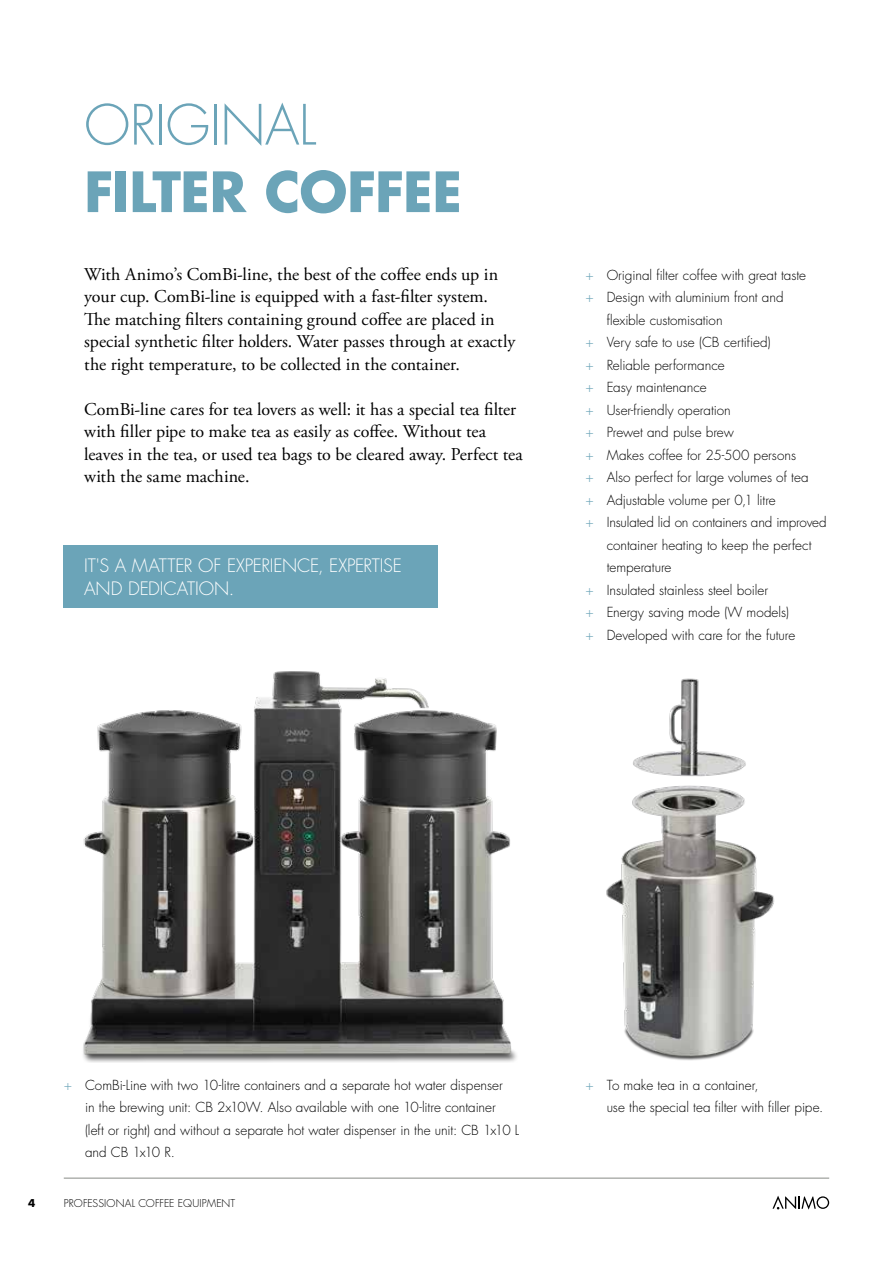
<style>
.page{position:relative;width:893px;height:1263px;background:#fff}
.page>*{position:absolute;margin:0;border:0;box-sizing:border-box;transform-origin:0 0}
.t1{font:700 54px "Futura Std";letter-spacing:-.015em;color:#6ba4b8}
.t2{font:300 54px "Futura Std";letter-spacing:-.015em;color:#6ba4b8}
.t3{font:18px/22.5px "Adobe Garamond Pro";color:#000}
.t4{font:300 18px/22.5px "Futura Std";letter-spacing:-.01em;color:#fff}
.t5{font:300 13.5px/22.5px "Futura Std";letter-spacing:-.005em;color:#000}
.t6{font:300 10.5px "Futura Std";letter-spacing:.01em;color:#000}
.t7{font:700 10.5px "Futura Std";color:#000}
.s1{color:#6ba4b8}
</style>
<div class="page">
<svg style="left:772px;top:1195px;width:57px;height:14px"></svg>
<hr style="left:64px;top:1178px;width:765px;height:1px;background:#888c86">
<div style="left:64px;top:545px;width:374px;height:62px;background:#6ba4b8"></div>
<img style="left:83px;top:671px;width:434px;height:392px">
<img style="left:606px;top:678px;width:168px;height:383px">
<h1 class="t2" style="left:84px;top:92px;width:234px">ORIGINAL</h1>
<h1 class="t1" style="left:84px;top:156px;width:379px">FILTER COFFEE</h1>
<p class="t3" style="left:84px;top:263px;width:433px">With Animo’s ComBi-line, the best of the coffee ends up in your cup. ComBi-line is equipped with a fast-filter system.<br>The matching filters containing ground coffee are placed in special synthetic filter holders. Water passes through at exactly the right temperature, to be collected in the container.</p>
<h2 class="t3" style="left:84px;top:398px;width:440px">ComBi-line cares for tea lovers as well: it has a special tea filter with filler pipe to make tea as easily as coffee. Without tea leaves in the tea, or used tea bags to be cleared away. Perfect tea with the same machine.</h2>
<h2 class="t4" style="left:84px;top:555px;width:319px">IT'S A MATTER OF EXPERIENCE, EXPERTISE<br>AND DEDICATION.</h2>
<p class="t5" style="left:585px;top:264px;width:222px"><span class="s1">+</span> Original filter coffee with great taste</p>
<p class="t5" style="left:585px;top:286px;width:200px"><span class="s1">+</span> Design with aluminium front and</p>
<p class="t5" style="left:607px;top:309px;width:118px">flexible customisation</p>
<p class="t5" style="left:585px;top:331px;width:187px"><span class="s1">+</span> Very safe to use (CB certified)</p>
<p class="t5" style="left:585px;top:354px;width:141px"><span class="s1">+</span> Reliable performance</p>
<p class="t5" style="left:585px;top:376px;width:123px"><span class="s1">+</span> Easy maintenance</p>
<p class="t5" style="left:585px;top:399px;width:147px"><span class="s1">+</span> User-friendly operation</p>
<p class="t5" style="left:585px;top:421px;width:150px"><span class="s1">+</span> Prewet and pulse brew</p>
<p class="t5" style="left:585px;top:444px;width:212px"><span class="s1">+</span> Makes coffee for 25-500 persons</p>
<p class="t5" style="left:585px;top:466px;width:225px"><span class="s1">+</span> Also perfect for large volumes of tea</p>
<p class="t5" style="left:585px;top:489px;width:192px"><span class="s1">+</span> Adjustable volume per 0,1 litre</p>
<p class="t5" style="left:585px;top:511px;width:243px"><span class="s1">+</span> Insulated lid on containers and improved</p>
<p class="t5" style="left:607px;top:534px;width:206px">container heating to keep the perfect</p>
<p class="t5" style="left:607px;top:556px;width:66px">temperature</p>
<p class="t5" style="left:585px;top:579px;width:184px"><span class="s1">+</span> Insulated stainless steel boiler</p>
<p class="t5" style="left:585px;top:601px;width:205px"><span class="s1">+</span> Energy saving mode (W models)</p>
<p class="t5" style="left:585px;top:624px;width:211px"><span class="s1">+</span> Developed with care for the future</p>
<p class="t5" style="left:85px;top:1074px;width:436px;text-indent:-21px"><span class="s1">+</span> ComBi-Line with two 10-litre containers and a separate hot water dispenser<br>in the brewing unit: CB 2x10W. Also available with one 10-litre container<br>(left or right) and without a separate hot water dispenser in the unit: CB 1x10 L and CB 1x10 R.</p>
<p class="t7" style="left:28px;top:1196px;width:9px">4</p>
<p class="t6" style="left:64px;top:1197px;width:173px">PROFESSIONAL COFFEE EQUIPMENT</p>
<p class="t5" style="left:607px;top:1074px;width:218px;text-indent:-21px"><span class="s1">+</span> To make tea in a container,<br>use the special tea filter with filler pipe.</p>
</div>
